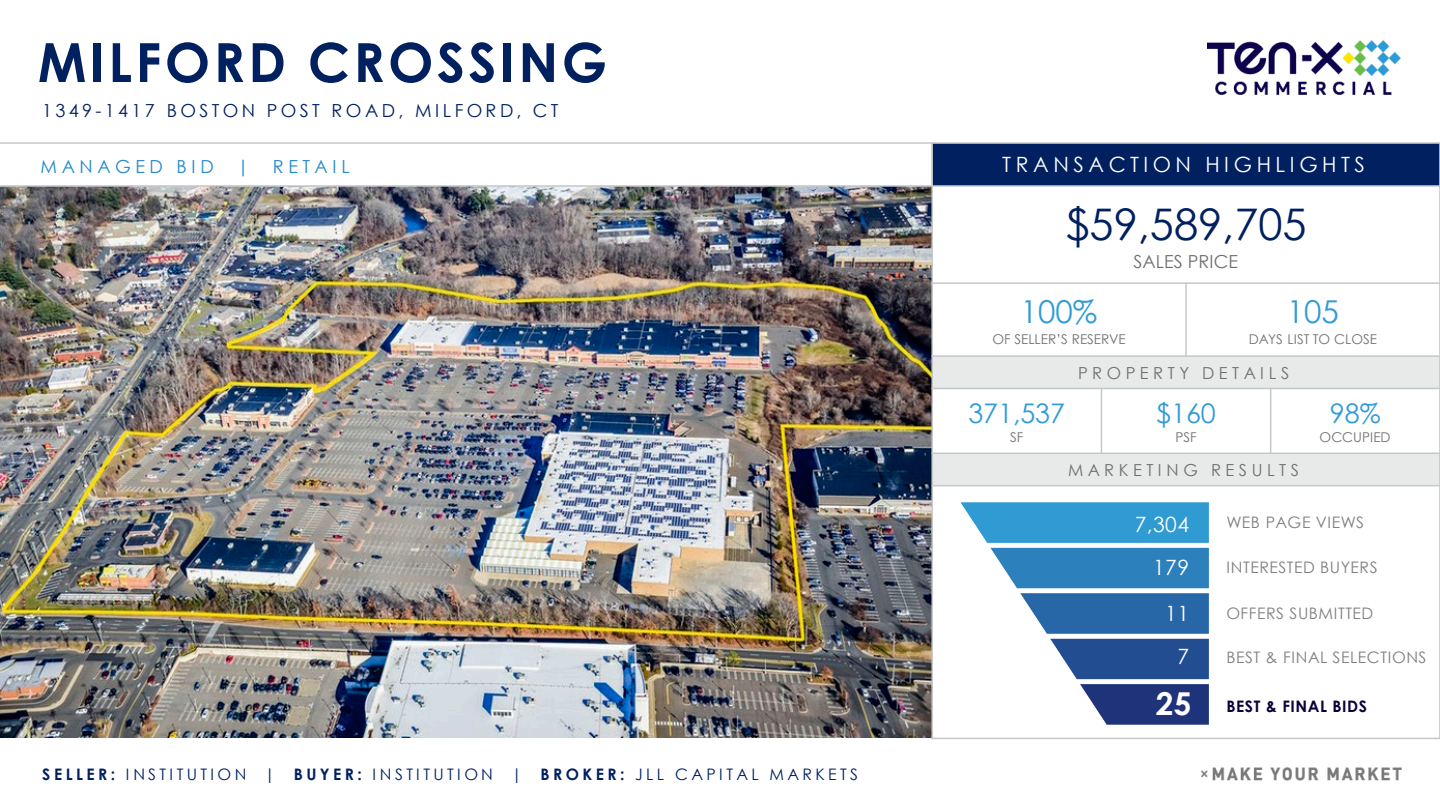
<style>
.page{position:relative;width:1440px;height:810px;background:#fff}
.page>*{position:absolute;margin:0;border:0;box-sizing:border-box;transform-origin:0 0}
.t1{font:700 54px "Century Gothic";letter-spacing:.065em;color:#002060}
.t2{font:43.5px "Century Gothic";color:#002060}
.t3{font:31.5px "Century Gothic";color:#309bd6}
.t4{font:700 31.5px "Century Gothic";color:#fff}
.t5{font:27px "Century Gothic";color:#309bd6}
.t6{font:21px "Century Gothic";letter-spacing:.215em;color:#fff}
.t7{font:18px "Century Gothic";letter-spacing:.19em;color:#002060}
.t8{font:18px "Century Gothic";letter-spacing:.25em;color:#2388cc}
.t9{font:18px "Century Gothic";color:#717071}
.t10{font:16.5px "Century Gothic";letter-spacing:.27em;color:#717071}
.t11{font:15.9px "Century Gothic";letter-spacing:.03em;color:#7f7f7f}
.t12{font:15.9px "Century Gothic";letter-spacing:.21em;color:#002060}
.t13{font:700 15.9px "Century Gothic";letter-spacing:.035em;color:#0b003b}
.t14{font:13.5px "Century Gothic";letter-spacing:-.005em;color:#717071}
.s1{font-weight:700}
</style>
<div class="page">
<img style="left:0;top:187px;width:931px;height:551px">
<img style="left:1201px;top:767px;width:201px;height:14px">
<img style="left:1208px;top:41px;width:192px;height:53px">
<hr style="left:0;top:142px;width:933px;height:2px;background:#c5c8c9">
<hr style="left:0;top:185px;width:933px;height:2px;background:#c5c8c9">
<div style="left:932px;top:143px;width:508px;height:43px;background:#002060"></div>
<div style="left:932px;top:356px;width:508px;height:32px;background:#e8e9e9"></div>
<div style="left:932px;top:453px;width:508px;height:33px;background:#e8e9e9"></div>
<hr style="left:1101px;top:388px;width:1px;height:66px;background:#c5c8c9">
<hr style="left:1185px;top:282px;width:2px;height:75px;background:#c5c8c9">
<hr style="left:1270px;top:388px;width:1px;height:66px;background:#c5c8c9">
<hr style="left:931px;top:185px;width:509px;height:2px;background:#c5c8c9">
<hr style="left:931px;top:282px;width:509px;height:2px;background:#c5c8c9">
<hr style="left:931px;top:355px;width:509px;height:2px;background:#c5c8c9">
<hr style="left:931px;top:388px;width:509px;height:1px;background:#c5c8c9">
<hr style="left:931px;top:453px;width:509px;height:1px;background:#c5c8c9">
<hr style="left:931px;top:485px;width:509px;height:1px;background:#c5c8c9">
<hr style="left:931px;top:142px;width:2px;height:597px;background:#c5c8c9">
<hr style="left:1439px;top:142px;width:1px;height:597px;background:#c5c8c9">
<hr style="left:931px;top:142px;width:509px;height:2px;background:#c5c8c9">
<hr style="left:931px;top:738px;width:509px;height:1px;background:#c5c8c9">
<img style="left:961px;top:502px;width:247px;height:222px">
<p class="t1" style="left:38px;top:21px;width:571px">MILFORD CROSSING</p>
<p class="t7" style="left:42px;top:98px;width:518px">1349-1417 BOSTON POST ROAD, MILFORD, CT</p>
<p class="t8" style="left:40px;top:154px;width:175px">MANAGED BID</p>
<p class="t8" style="left:237px;top:154px;width:14px">|</p>
<p class="t8" style="left:273px;top:154px;width:78px">RETAIL</p>
<p class="t6" style="left:1002px;top:150px;width:364px">TRANSACTION HIGHLIGHTS</p>
<p class="t2" style="left:1065px;top:194px;width:243px">$59,589,705</p>
<p class="t9" style="left:1134px;top:248px;width:106px">SALES PRICE</p>
<p class="t3" style="left:1021px;top:290px;width:78px">100%</p>
<p class="t14" style="left:992px;top:329px;width:135px">OF SELLER’S RESERVE</p>
<p class="t3" style="left:1287px;top:290px;width:54px">105</p>
<p class="t14" style="left:1249px;top:329px;width:130px">DAYS LIST TO CLOSE</p>
<p class="t10" style="left:1078px;top:361px;width:213px">PROPERTY DETAILS</p>
<p class="t5" style="left:968px;top:394px;width:98px">371,537</p>
<p class="t14" style="left:1010px;top:428px;width:15px">SF</p>
<p class="t5" style="left:1156px;top:394px;width:61px">$160</p>
<p class="t14" style="left:1175px;top:428px;width:23px">PSF</p>
<p class="t10" style="left:1068px;top:458px;width:232px">MARKETING RESULTS</p>
<p class="t5" style="left:1330px;top:394px;width:52px">98%</p>
<p class="t14" style="left:1320px;top:428px;width:73px">OCCUPIED</p>
<p class="t6" style="left:1135px;top:509px;width:56px">7,304</p>
<p class="t11" style="left:1226px;top:511px;width:139px">WEB PAGE VIEWS</p>
<p class="t6" style="left:1153px;top:553px;width:38px">179</p>
<p class="t11" style="left:1226px;top:557px;width:153px">INTERESTED BUYERS</p>
<p class="t6" style="left:1165px;top:599px;width:25px">11</p>
<p class="t11" style="left:1226px;top:602px;width:148px">OFFERS SUBMITTED</p>
<p class="t12" style="left:42px;top:763px;width:817px"><span class="s1">SELLER:</span> INSTITUTION | <span class="s1">BUYER:</span> INSTITUTION | <span class="s1">BROKER:</span> JLL CAPITAL MARKETS</p>
<p class="t6" style="left:1178px;top:641px;width:13px">7</p>
<p class="t11" style="left:1226px;top:646px;width:202px">BEST &amp; FINAL SELECTIONS</p>
<p class="t4" style="left:1156px;top:680px;width:37px">25</p>
<p class="t13" style="left:1226px;top:694px;width:142px">BEST &amp; FINAL BIDS</p>
</div>
